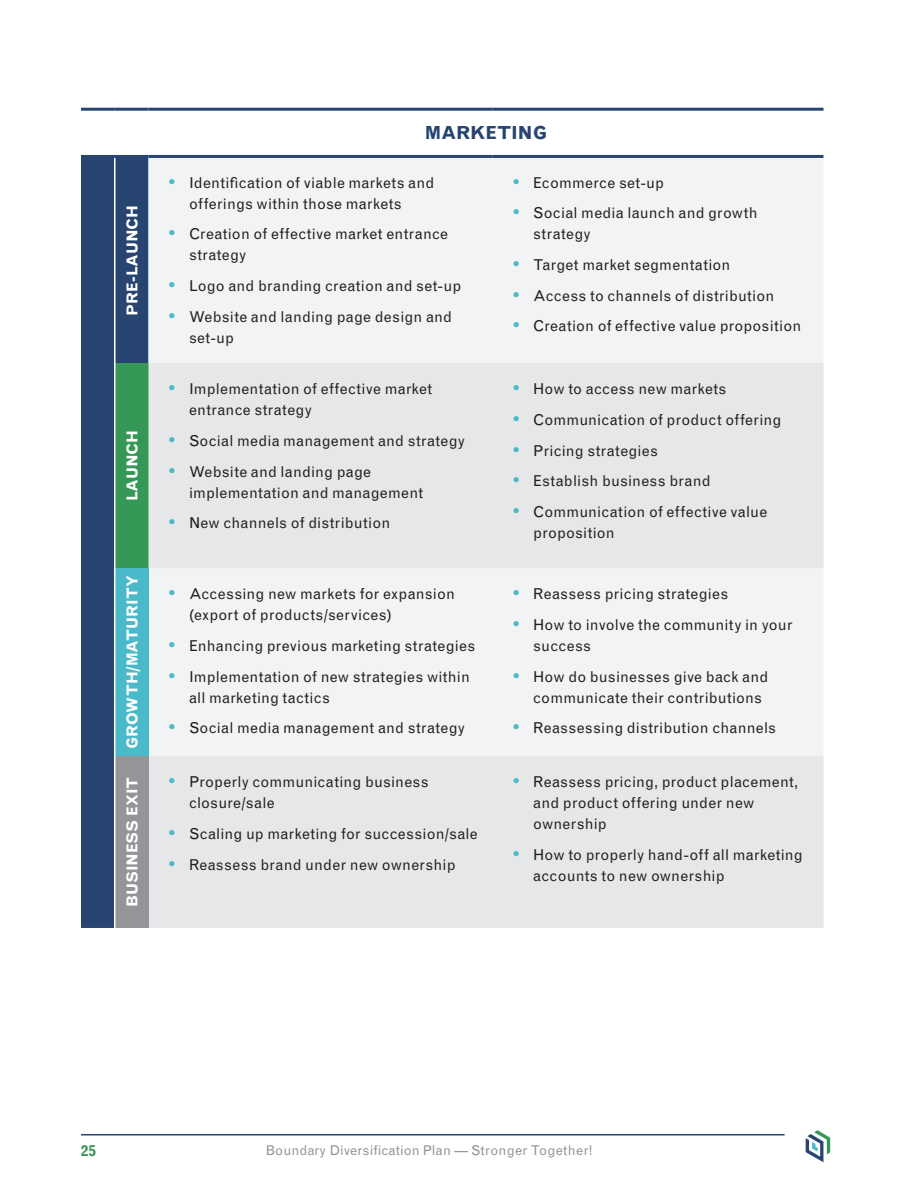
<style>
.page{position:relative;width:918px;height:1188px;background:#fff}
.page>*{position:absolute;margin:0;border:0;box-sizing:border-box;transform-origin:0 0}
.t1{font:700 18px "Grotesque MT Std";letter-spacing:-.02em;color:#274570}
.t2{font:15px/21px "Grotesque MT Std";letter-spacing:.015em;color:#231f20}
.t3{font:700 15px "Grotesque MT Std";letter-spacing:-.005em;color:#fff}
.t4{font:700 15px "Grotesque MT Std";color:#359857}
.t5{font:13.5px "Grotesque MT Std";color:#939598}
.s1{font-weight:700;font-size:18px;color:#4ab9c9}
</style>
<div class="page">
<svg style="left:81px;top:154px;width:742px;height:1px"></svg>
<div style="left:81px;top:158px;width:67px;height:770px;background:#274570"></div>
<div style="left:148px;top:158px;width:675px;height:205px;background:#f2f3f4"></div>
<div style="left:115px;top:363px;width:33px;height:205px;background:#359857"></div>
<svg style="left:148px;top:363px;width:676px;height:565px;fill:#e6e7e9"></svg>
<div style="left:115px;top:568px;width:33px;height:188px;background:#4ab9c9"></div>
<div style="left:115px;top:756px;width:33px;height:172px;background:#939598"></div>
<hr style="left:114px;top:158px;width:2px;height:205px;background:#fff">
<hr style="left:114px;top:363px;width:2px;height:205px;background:#fff">
<hr style="left:114px;top:568px;width:2px;height:188px;background:#fff">
<hr style="left:114px;top:756px;width:2px;height:172px;background:#fff">
<hr style="left:81px;top:108px;width:34px;height:3px;background:#274570">
<hr style="left:115px;top:108px;width:33px;height:3px;background:#274570">
<hr style="left:148px;top:108px;width:345px;height:3px;background:#274570">
<hr style="left:493px;top:108px;width:331px;height:3px;background:#274570">
<hr style="left:81px;top:155px;width:34px;height:3px;background:#274570">
<hr style="left:115px;top:155px;width:33px;height:3px;background:#274570">
<hr style="left:148px;top:155px;width:345px;height:3px;background:#274570">
<hr style="left:493px;top:155px;width:331px;height:3px;background:#274570">
<hr style="left:81px;top:1134px;width:704px;height:2px;background:#274570">
<svg style="left:806px;top:1130px;width:24px;height:32px"></svg>
<p class="t3" style="left:123px;top:316px;width:113px;rotate:-90deg">PRE-LAUNCH</p>
<p class="t3" style="left:123px;top:501px;width:73px;rotate:-90deg">LAUNCH</p>
<p class="t3" style="left:123px;top:749px;width:176px;rotate:-90deg">GROWTH/MATURITY</p>
<p class="t1" style="left:425px;top:122px;width:124px">MARKETING</p>
<p class="t2" style="left:189px;top:172px;width:247px;text-indent:-20px"><span class="s1">•</span> Identification of viable markets and offerings within those markets</p>
<p class="t2" style="left:189px;top:224px;width:261px;text-indent:-20px"><span class="s1">•</span> Creation of effective market entrance strategy</p>
<p class="t2" style="left:169px;top:275px;width:294px"><span class="s1">•</span> Logo and branding creation and set-up</p>
<p class="t2" style="left:189px;top:306px;width:265px;text-indent:-20px"><span class="s1">•</span> Website and landing page design and set-up</p>
<p class="t2" style="left:189px;top:378px;width:245px;text-indent:-20px"><span class="s1">•</span> Implementation of effective market entrance strategy</p>
<p class="t2" style="left:169px;top:430px;width:298px"><span class="s1">•</span> Social media management and strategy</p>
<p class="t2" style="left:189px;top:461px;width:236px;text-indent:-20px"><span class="s1">•</span> Website and landing page implementation and management</p>
<p class="t2" style="left:169px;top:513px;width:223px"><span class="s1">•</span> New channels of distribution</p>
<p class="t2" style="left:189px;top:584px;width:268px;text-indent:-20px"><span class="s1">•</span> Accessing new markets for expansion (export of products/services)</p>
<p class="t2" style="left:169px;top:635px;width:308px"><span class="s1">•</span> Enhancing previous marketing strategies</p>
<p class="t2" style="left:189px;top:666px;width:282px;text-indent:-20px"><span class="s1">•</span> Implementation of new strategies within all marketing tactics</p>
<p class="t2" style="left:169px;top:718px;width:298px"><span class="s1">•</span> Social media management and strategy</p>
<p class="t2" style="left:513px;top:172px;width:153px"><span class="s1">•</span> Ecommerce set-up</p>
<p class="t2" style="left:533px;top:203px;width:226px;text-indent:-20px"><span class="s1">•</span> Social media launch and growth strategy</p>
<p class="t2" style="left:513px;top:254px;width:219px"><span class="s1">•</span> Target market segmentation</p>
<p class="t2" style="left:513px;top:285px;width:263px"><span class="s1">•</span> Access to channels of distribution</p>
<p class="t2" style="left:513px;top:316px;width:290px"><span class="s1">•</span> Creation of effective value proposition</p>
<p class="t2" style="left:513px;top:378px;width:215px"><span class="s1">•</span> How to access new markets</p>
<p class="t2" style="left:513px;top:409px;width:270px"><span class="s1">•</span> Communication of product offering</p>
<p class="t2" style="left:513px;top:440px;width:147px"><span class="s1">•</span> Pricing strategies</p>
<p class="t2" style="left:513px;top:471px;width:199px"><span class="s1">•</span> Establish business brand</p>
<p class="t2" style="left:533px;top:501px;width:236px;text-indent:-20px"><span class="s1">•</span> Communication of effective value proposition</p>
<p class="t2" style="left:513px;top:584px;width:217px"><span class="s1">•</span> Reassess pricing strategies</p>
<p class="t2" style="left:533px;top:614px;width:261px;text-indent:-20px"><span class="s1">•</span> How to involve the community in your success</p>
<p class="t2" style="left:533px;top:666px;width:237px;text-indent:-20px"><span class="s1">•</span> How do businesses give back and communicate their contributions</p>
<p class="t2" style="left:513px;top:718px;width:265px"><span class="s1">•</span> Reassessing distribution channels</p>
<p class="t3" style="left:123px;top:907px;width:132px;rotate:-90deg">BUSINESS EXIT</p>
<p class="t2" style="left:189px;top:772px;width:241px;text-indent:-20px"><span class="s1">•</span> Properly communicating business closure/sale</p>
<p class="t2" style="left:169px;top:823px;width:311px"><span class="s1">•</span> Scaling up marketing for succession/sale</p>
<p class="t2" style="left:169px;top:854px;width:288px"><span class="s1">•</span> Reassess brand under new ownership</p>
<p class="t2" style="left:533px;top:772px;width:267px;text-indent:-20px"><span class="s1">•</span> Reassess pricing, product placement, and product offering under new ownership</p>
<p class="t2" style="left:533px;top:844px;width:271px;text-indent:-20px"><span class="s1">•</span> How to properly hand-off all marketing accounts to new ownership</p>
<p class="t4" style="left:81px;top:1142px;width:17px">25</p>
<p class="t5" style="left:266px;top:1143px;width:328px">Boundary Diversification Plan — Stronger Together!</p>
</div>
